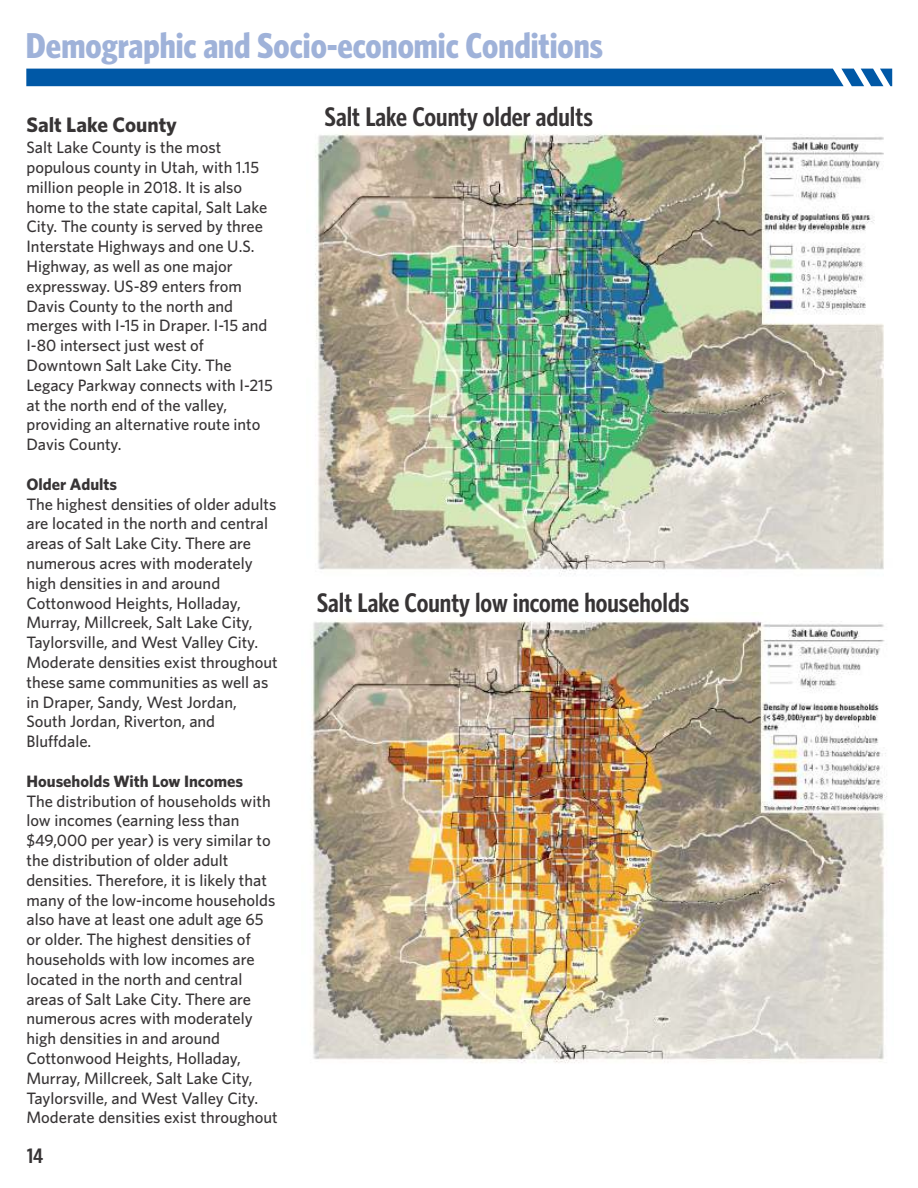
<style>
.page{position:relative;width:918px;height:1188px;background:#fff}
.page>*{position:absolute;margin:0;border:0;box-sizing:border-box;transform-origin:0 0}
.t1{font:700 36px "Whitney Condensed";color:#9fb2d9}
.t2{font:600 27px "Whitney Condensed";color:#373435}
.t3{font:700 21px "Whitney";color:#373435}
.t4{font:600 21px "Whitney Condensed";color:#373435}
.t5{font:500 16.5px/19.8px "Whitney";color:#373435}
.t6{font:700 16.5px "Whitney";color:#373435}
</style>
<div class="page">
<div style="left:26px;top:69px;width:866px;height:17px;background:#0058a6"></div>
<img style="left:310px;top:621px;width:577px;height:442px">
<img style="left:315px;top:133px;width:569px;height:441px">
<h1 class="t1" style="left:26px;top:30px;width:579px">Demographic and Socio-economic Conditions</h1>
<p class="t3" style="left:26px;top:115px;width:152px">Salt Lake County</p>
<p class="t5" style="left:26px;top:138px;width:248px">Salt Lake County is the most populous county in Utah, with 1.15 million people in 2018. It is also home to the state capital, Salt Lake<br>City. The county is served by three<br>Interstate Highways and one U.S.<br>Highway, as well as one major expressway. US-89 enters from<br>Davis County to the north and merges with I-15 in Draper. I-15 and<br>I-80 intersect just west of<br>Downtown Salt Lake City. The<br>Legacy Parkway connects with I-215 at the north end of the valley, providing an alternative route into<br>Davis County.</p>
<p class="t6" style="left:26px;top:477px;width:92px">Older Adults</p>
<p class="t5" style="left:26px;top:495px;width:253px">The highest densities of older adults are located in the north and central areas of Salt Lake City. There are numerous acres with moderately high densities in and around<br>Cottonwood Heights, Holladay,<br>Murray, Millcreek, Salt Lake City,<br>Taylorsville, and West Valley City.<br>Moderate densities exist throughout these same communities as well as in Draper, Sandy, West Jordan,<br>South Jordan, Riverton, and<br>Bluffdale.</p>
<p class="t6" style="left:26px;top:774px;width:218px">Households With Low Incomes</p>
<p class="t5" style="left:26px;top:792px;width:253px">The distribution of households with low incomes (earning less than $49,000 per year) is very similar to the distribution of older adult densities. Therefore, it is likely that many of the low-income households also have at least one adult age 65 or older. The highest densities of households with low incomes are located in the north and central areas of Salt Lake City. There are numerous acres with moderately high densities in and around Cottonwood Heights, Holladay, Murray, Millcreek, Salt Lake City, Taylorsville, and West Valley City.<br>Moderate densities exist throughout</p>
<p class="t4" style="left:27px;top:1146px;width:17px">14</p>
<h2 class="t2" style="left:325px;top:104px;width:270px">Salt Lake County older adults</h2>
<h2 class="t2" style="left:317px;top:591px;width:374px">Salt Lake County low income households</h2>
</div>
